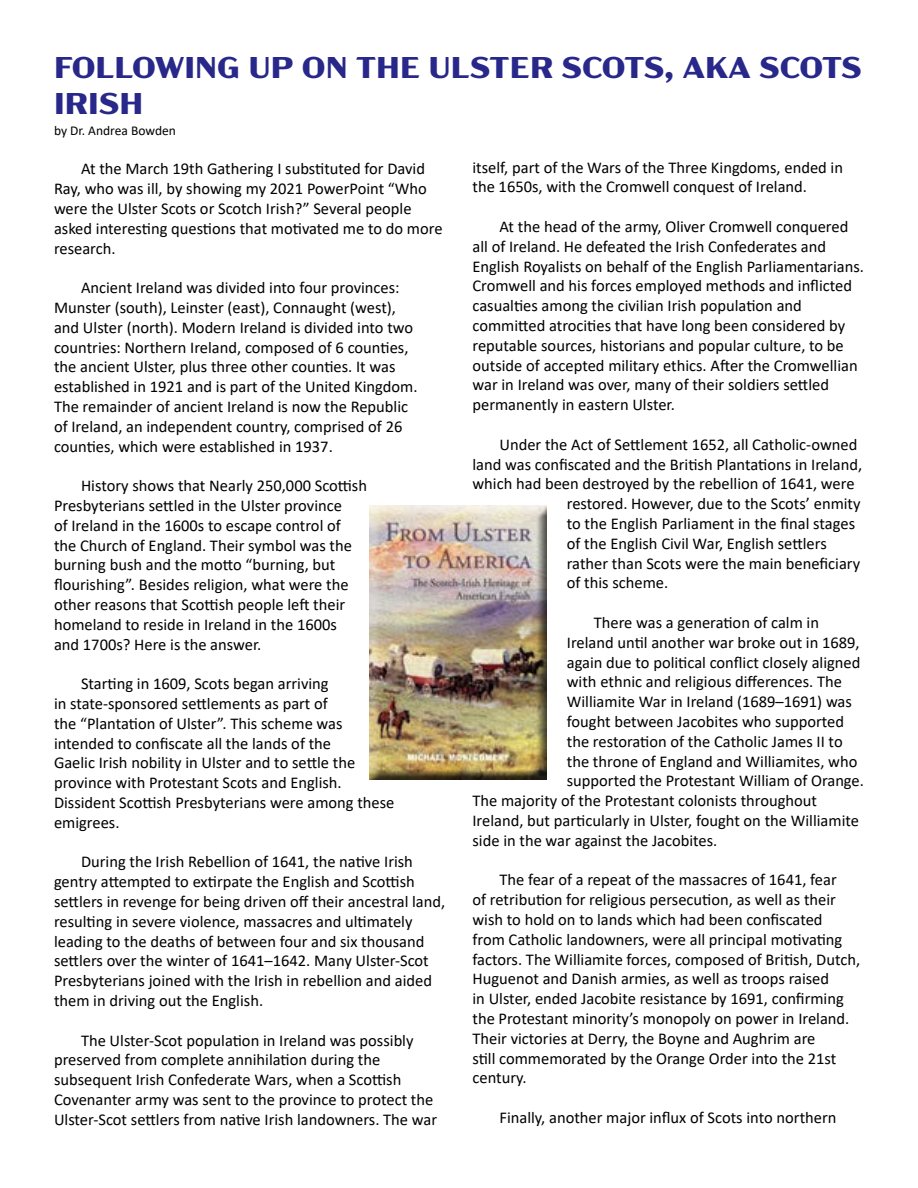
<style>
.page{position:relative;width:918px;height:1188px;background:#fff}
.page>*{position:absolute;margin:0;border:0;box-sizing:border-box;transform-origin:0 0}
.t1{font:700 expanded 30px/36px "Acme Gothic";color:#28278a}
.t2{font:16.5px/19.8px "Calibri";color:#000}
.t3{font:13.5px "Calibri";color:#000}
</style>
<div class="page">
<div style="left:363px;top:498px;width:194px;height:282px;background:#000;opacity:.75"></div>
<h1 class="t1" style="left:54px;top:48px;width:809px">FOLLOWING UP ON THE ULSTER SCOTS, AKA SCOTS<br>IRISH</h1>
<p class="t3" style="left:54px;top:121px;width:123px">by Dr. Andrea Bowden</p>
<p class="t2" style="left:54px;top:159px;width:390px;text-indent:27px">At the March 19th Gathering I substituted for David Ray, who was ill, by showing my 2021 PowerPoint “Who were the Ulster Scots or Scotch Irish?” Several people asked interesting questions that motivated me to do more research.</p>
<p class="t2" style="left:54px;top:277px;width:365px;text-indent:27px">Ancient Ireland was divided into four provinces:<br>Munster (south), Leinster (east), Connaught (west), and Ulster (north). Modern Ireland is divided into two countries: Northern Ireland, composed of 6 counties, the ancient Ulster, plus three other counties. It was established in 1921 and is part of the United Kingdom.<br>The remainder of ancient Ireland is now the Republic of Ireland, an independent country, comprised of 26 counties, which were established in 1937.</p>
<p class="t2" style="left:54px;top:475px;width:315px;text-indent:27px">History shows that Nearly 250,000 Scottish Presbyterians settled in the Ulster province<br>of Ireland in the 1600s to escape control of the Church of England. Their symbol was the burning bush and the motto “burning, but flourishing”. Besides religion, what were the other reasons that Scottish people left their homeland to reside in Ireland in the 1600s<br>and 1700s? Here is the answer.</p>
<p class="t2" style="left:54px;top:673px;width:342px;text-indent:27px">Starting in 1609, Scots began arriving<br>in state-sponsored settlements as part of<br>the “Plantation of Ulster”. This scheme was intended to confiscate all the lands of the<br>Gaelic Irish nobility in Ulster and to settle the province with Protestant Scots and English.<br>Dissident Scottish Presbyterians were among these emigrees.</p>
<p class="t2" style="left:54px;top:852px;width:393px;text-indent:27px">During the Irish Rebellion of 1641, the native Irish gentry attempted to extirpate the English and Scottish settlers in revenge for being driven off their ancestral land, resulting in severe violence, massacres and ultimately leading to the deaths of between four and six thousand settlers over the winter of 1641–1642. Many Ulster-Scot Presbyterians joined with the Irish in rebellion and aided them in driving out the English.</p>
<p class="t2" style="left:54px;top:1030px;width:385px;text-indent:27px">The Ulster-Scot population in Ireland was possibly preserved from complete annihilation during the subsequent Irish Confederate Wars, when a Scottish Covenanter army was sent to the province to protect the Ulster-Scot settlers from native Irish landowners. The war</p>
<p class="t2" style="left:472px;top:157px;width:372px">itself, part of the Wars of the Three Kingdoms, ended in the 1650s, with the Cromwell conquest of Ireland.</p>
<p class="t2" style="left:472px;top:216px;width:393px;text-indent:27px">At the head of the army, Oliver Cromwell conquered all of Ireland. He defeated the Irish Confederates and English Royalists on behalf of the English Parliamentarians.<br>Cromwell and his forces employed methods and inflicted casualties among the civilian Irish population and committed atrocities that have long been considered by reputable sources, historians and popular culture, to be outside of accepted military ethics. After the Cromwellian war in Ireland was over, many of their soldiers settled permanently in eastern Ulster.</p>
<p class="t2" style="left:499px;top:434px;width:359px">Under the Act of Settlement 1652, all Catholic-owned</p>
<p class="t2" style="left:472px;top:454px;width:391px">land was confiscated and the British Plantations in Ireland,</p>
<p class="t2" style="left:472px;top:474px;width:384px">which had been destroyed by the rebellion of 1641, were</p>
<p class="t2" style="left:567px;top:494px;width:295px">restored. However, due to the Scots’ enmity</p>
<p class="t2" style="left:567px;top:513px;width:290px">to the English Parliament in the final stages</p>
<p class="t2" style="left:567px;top:533px;width:261px">of the English Civil War, English settlers</p>
<p class="t2" style="left:567px;top:553px;width:295px">rather than Scots were the main beneficiary</p>
<p class="t2" style="left:567px;top:573px;width:103px">of this scheme.</p>
<p class="t2" style="left:594px;top:612px;width:227px">There was a generation of calm in</p>
<p class="t2" style="left:567px;top:632px;width:294px">Ireland until another war broke out in 1689,</p>
<p class="t2" style="left:567px;top:652px;width:295px">again due to political conflict closely aligned</p>
<p class="t2" style="left:567px;top:672px;width:277px">with ethnic and religious differences. The</p>
<p class="t2" style="left:567px;top:692px;width:287px">Williamite War in Ireland (1689–1691) was</p>
<p class="t2" style="left:567px;top:711px;width:279px">fought between Jacobites who supported</p>
<p class="t2" style="left:567px;top:731px;width:277px">the restoration of the Catholic James II to</p>
<p class="t2" style="left:567px;top:751px;width:292px">the throne of England and Williamites, who</p>
<p class="t2" style="left:567px;top:771px;width:299px">supported the Protestant William of Orange.</p>
<p class="t2" style="left:472px;top:791px;width:346px">The majority of the Protestant colonists throughout</p>
<p class="t2" style="left:472px;top:810px;width:388px">Ireland, but particularly in Ulster, fought on the Williamite</p>
<p class="t2" style="left:472px;top:830px;width:246px">side in the war against the Jacobites.</p>
<p class="t2" style="left:472px;top:870px;width:389px;text-indent:27px">The fear of a repeat of the massacres of 1641, fear<br>of retribution for religious persecution, as well as their wish to hold on to lands which had been confiscated<br>from Catholic landowners, were all principal motivating factors. The Williamite forces, composed of British, Dutch, Huguenot and Danish armies, as well as troops raised<br>in Ulster, ended Jacobite resistance by 1691, confirming the Protestant minority’s monopoly on power in Ireland.<br>Their victories at Derry, the Boyne and Aughrim are<br>still commemorated by the Orange Order into the 21st century.</p>
<p class="t2" style="left:499px;top:1107px;width:339px">Finally, another major influx of Scots into northern</p>
</div>
